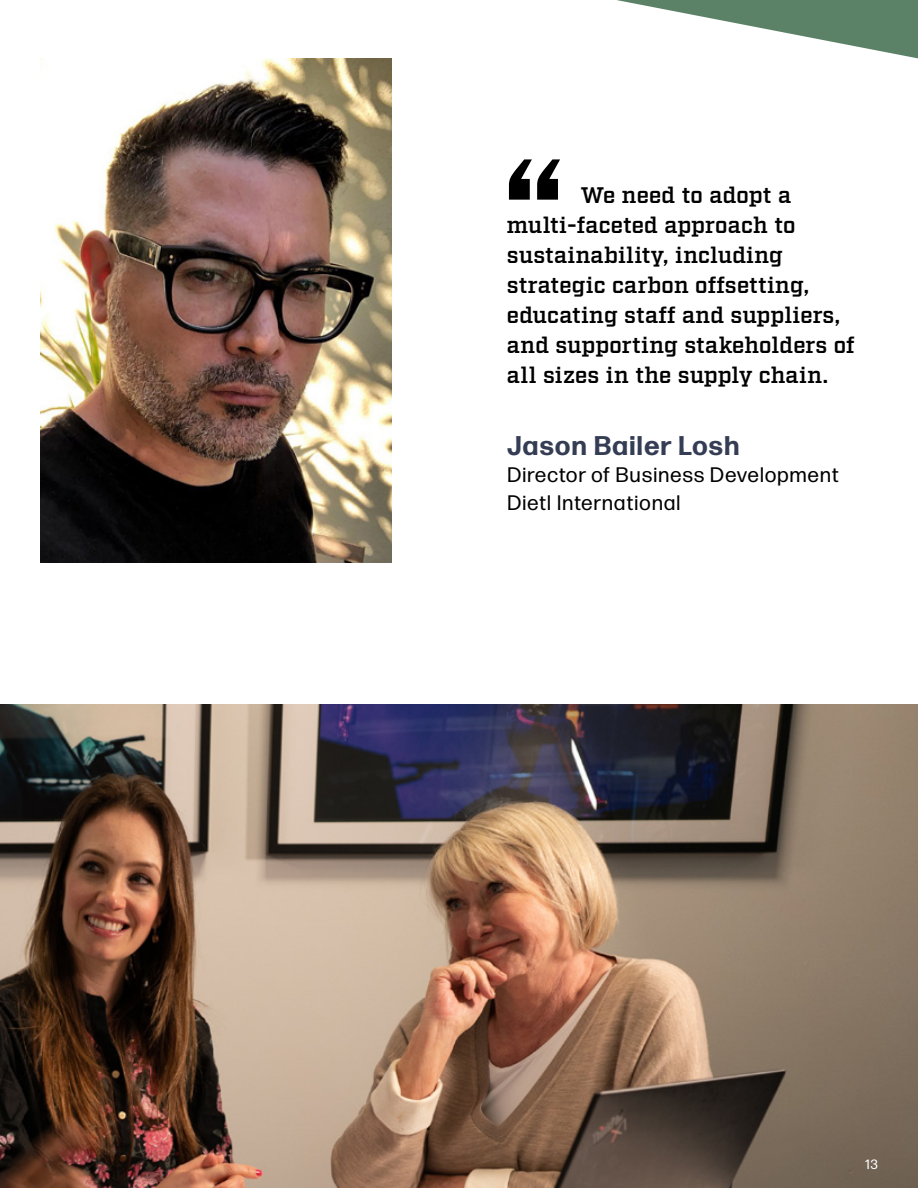
<style>
.page{position:relative;width:918px;height:1188px;background:#fff}
.page>*{position:absolute;margin:0;border:0;box-sizing:border-box;transform-origin:0 0}
.t1{font:600 150px "Factoria";color:#000}
.t2{font:700 27px "Forma DJR Micro";letter-spacing:.03em;color:#353d54}
.t3{font:600 22.5px/30px "Factoria";color:#000}
.t4{font:21px/27.6px "Forma DJR Micro";letter-spacing:.03em;color:#000}
.t5{font:13.5px "Forma DJR Micro";color:#fff}
</style>
<div class="page">
<img style="left:0;top:705px;width:918px;height:483px">
<img style="left:40px;top:58px;width:352px;height:505px">
<svg style="left:617px;top:0;width:301px;height:58px"></svg>
<h1 class="t1" style="left:500px;top:123px;width:69px">“</h1>
<p class="t3" style="left:507px;top:181px;width:349px;text-indent:74px">We need to adopt a multi-faceted approach to sustainability, including strategic carbon offsetting, educating staff and suppliers, and supporting stakeholders of all sizes in the supply chain.</p>
<p class="t2" style="left:507px;top:428px;width:234px">Jason Bailer Losh</p>
<p class="t4" style="left:507px;top:461px;width:333px">Director of Business Development<br>Dietl International</p>
<p class="t5" style="left:865px;top:1155px;width:14px">13</p>
</div>
